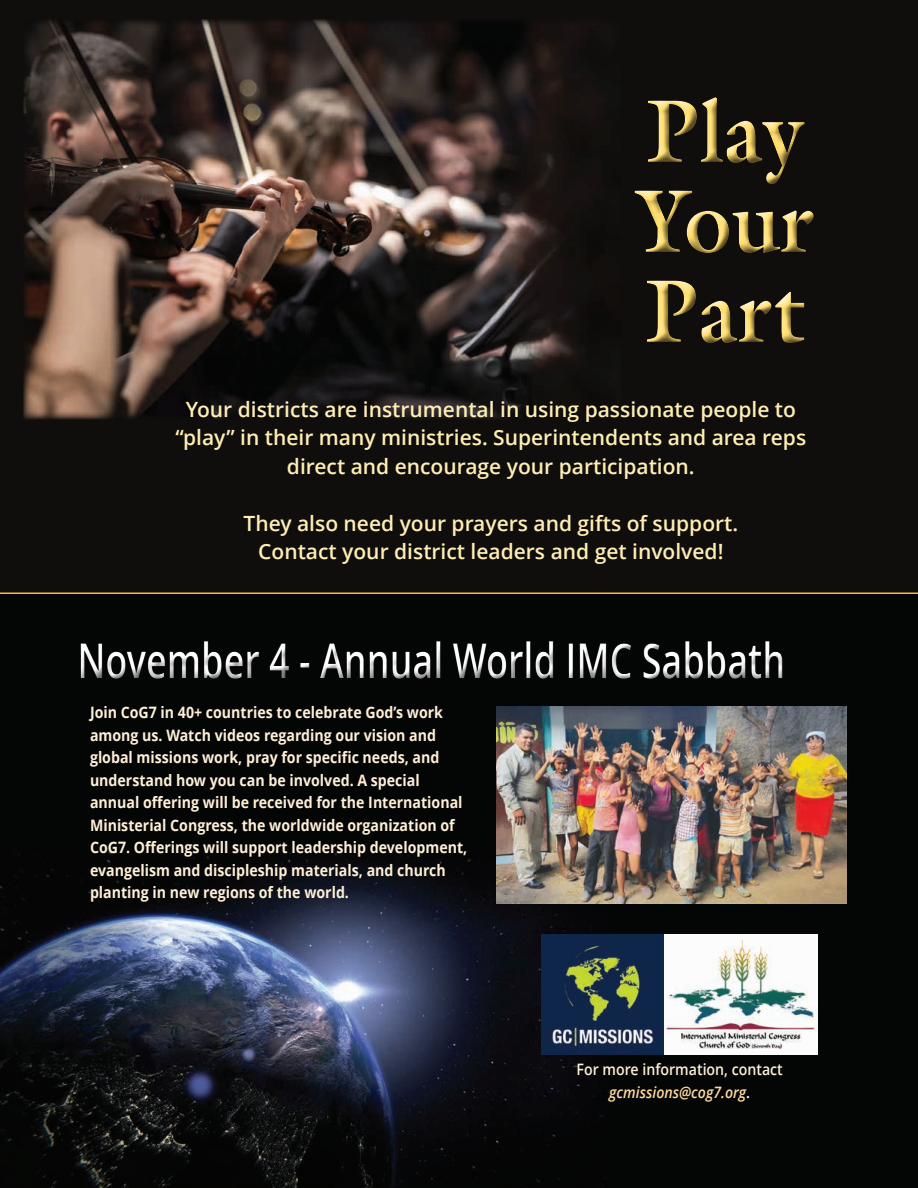
<style>
.page{position:relative;width:918px;height:1188px;background:#fff}
.page>*{position:absolute;margin:0;border:0;box-sizing:border-box;transform-origin:0 0}
.t1{font:700 90px/90px "Galliard";color:#ffdd6b;text-align:justify;scale:.9 1}
.t2{font:600 48px "Open Sans";color:#fff;scale:.75 1}
.t3{font:600 21px/28.5px "Open Sans";color:#ffedb4;text-align:center}
.Promo_-_Column{font:700 15.75px/22.5px "Open Sans";color:#feefd6;scale:.9 1}
.Promo_-_Column-2{font:600 15.75px/22.5px "Open Sans";color:#feefd6;text-align:center;scale:.9 1}
.s1{font-style:italic;color:#fed9a1}
.s2{color:#fff}
</style>
<div class="page">
<div style="left:0;top:594px;width:918px;height:594px;background:#040505"></div>
<img style="left:0;top:851px;width:610px;height:337px">
<div style="left:0;top:0;width:918px;height:594px;background:#0f0e0c"></div>
<img style="left:23px;top:19px;width:575px;height:400px">
<div style="left:626px;top:90px;width:199px;height:264px;background:#231f20;opacity:.75"></div>
<img style="left:542px;top:935px;width:276px;height:119px">
<img style="left:496px;top:706px;width:350px;height:197px">
<div style="left:72px;top:634px;width:722px;height:55px;background:#231f20;opacity:.75"></div>
<hr style="left:0;top:592px;width:918px;height:2px;background:#fcb94b">
<h1 class="t1" style="left:636px;top:85px;width:200px">Play Your Part</h1>
<p class="t3" style="left:175px;top:395px;width:632px">Your districts are instrumental in using passionate people to “play” in their many ministries. Superintendents and area reps direct and encourage your participation.</p>
<p class="t3" style="left:243px;top:509px;width:496px">They also need your prayers and gifts of support.<br>Contact your district leaders and get involved!</p>
<h2 class="t2" style="left:77px;top:633px;width:945px">November 4 - Annual World IMC Sabbath</h2>
<p class="Promo_-_Column" style="left:90px;top:702px;width:421px">Join CoG7 in 40+ countries to celebrate God’s work among us. Watch videos regarding our vision and global missions work, pray for specific needs, and understand how you can be involved. A special annual offering will be received for the International Ministerial Congress, the worldwide organization of CoG7. Offerings will support leadership development, evangelism and discipleship materials, and church planting in new regions of the world.</p>
<p class="Promo_-_Column-2" style="left:577px;top:1059px;width:231px">For more information, contact <span class="s1">gcmissions@cog7.org</span><span class="s2">.</span></p>
</div>
